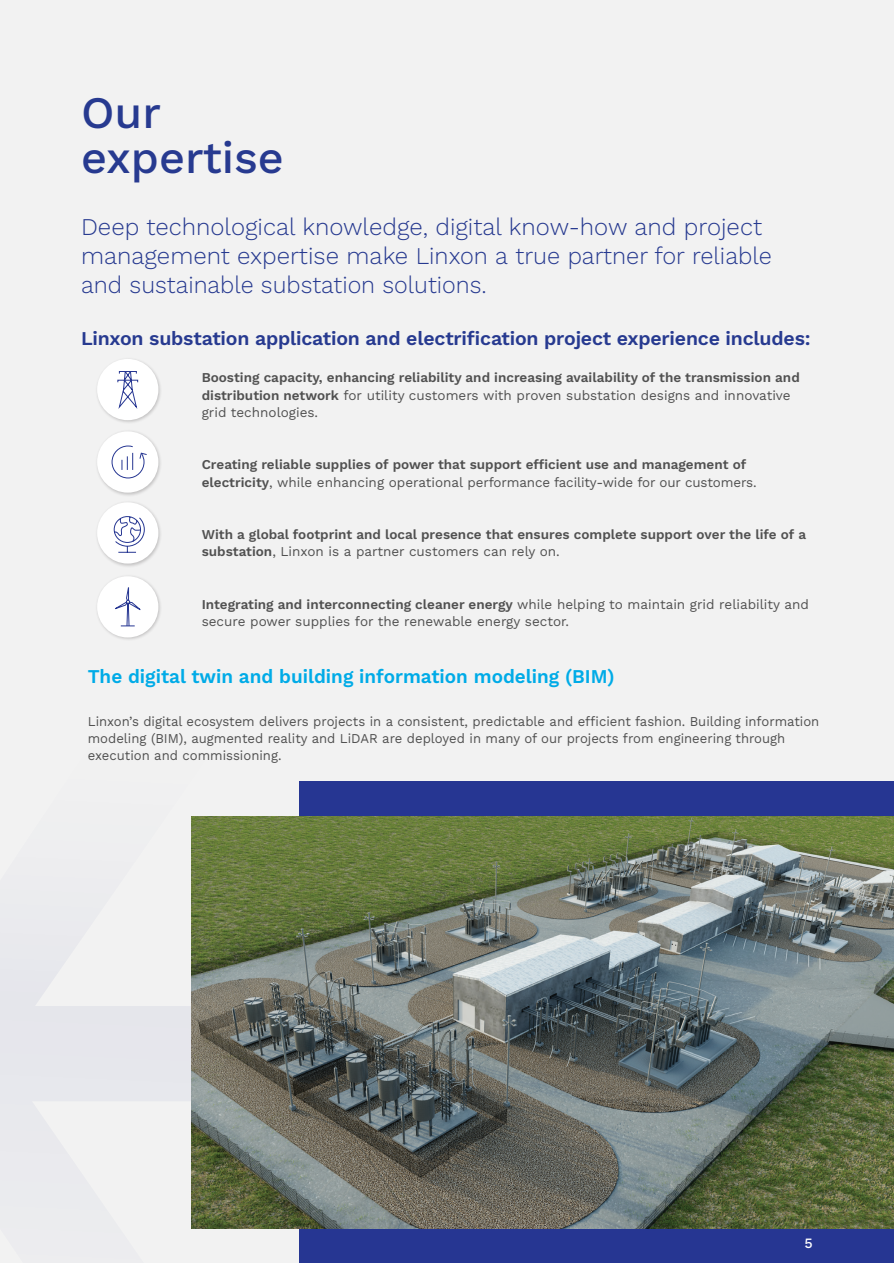
<style>
.page{position:relative;width:894px;height:1263px;background:#fff}
.page>*{position:absolute;margin:0;border:0;box-sizing:border-box;transform-origin:0 0}
._01-Title{font:500 45px/45px "Work Sans";color:#273a90}
._02-Intro{font:300 24px/28.8px "Work Sans";color:#273a90}
._02-Intro-2{font:600 19.5px "Work Sans";letter-spacing:-.01em;color:#273a90}
._08-Text_8_11_75{font:600 19.5px "Work Sans";color:#00abe7}
._05-Subtitle_2{font:500 14.25px "Work Sans";color:#fff}
._08-Text_8_11_75-2{font:600 13.5px/17.2px "Work Sans";color:#515151}
._08-Text_8_11_75-3{font:13.5px/17.2px "Work Sans";color:#515151}
.s1{font-weight:400}
.s2{font-weight:600}
</style>
<div class="page">
<div style="left:0;top:0;width:893px;height:1263px;background:#f2f2f2"></div>
<div style="left:95px;top:500px;width:67px;height:68px;background:#231f20;opacity:.23"></div>
<div style="left:97px;top:502px;width:61px;height:61px;background:#fff;border-radius:50%"></div>
<div style="left:95px;top:574px;width:67px;height:67px;background:#231f20;opacity:.23"></div>
<div style="left:97px;top:576px;width:61px;height:61px;background:#fff;border-radius:50%"></div>
<div style="left:95px;top:429px;width:67px;height:68px;background:#231f20;opacity:.23"></div>
<div style="left:97px;top:431px;width:61px;height:61px;background:#fff;border-radius:50%"></div>
<div style="left:95px;top:357px;width:67px;height:67px;background:#231f20;opacity:.23"></div>
<div style="left:97px;top:359px;width:61px;height:61px;background:#fff;border-radius:50%"></div>
<svg style="left:117px;top:371px;width:21px;height:37px"></svg>
<svg style="left:114px;top:516px;width:31px;height:36px"></svg>
<svg style="left:112px;top:445px;width:35px;height:33px"></svg>
<svg style="left:115px;top:587px;width:25px;height:39px"></svg>
<svg style="left:0;top:958px;width:214px;height:271px"></svg>
<div style="left:299px;top:782px;width:594px;height:481px;background:#263692"></div>
<img style="left:191px;top:816px;width:702px;height:412px">
<p class="_01-Title" style="left:81px;top:88px;width:204px">Our expertise</p>
<p class="_02-Intro" style="left:81px;top:212px;width:692px">Deep technological knowledge, digital know-how and project management expertise make Linxon a true partner for reliable and sustainable substation solutions.</p>
<p class="_02-Intro-2" style="left:81px;top:323px;width:730px">Linxon substation application and electrification project experience includes:</p>
<p class="_08-Text_8_11_75-2" style="left:202px;top:368px;width:599px">Boosting capacity, enhancing reliability and increasing availability of the transmission and distribution network <span class="s1">for utility customers with proven substation designs and innovative grid technologies.</span></p>
<p class="_08-Text_8_11_75-2" style="left:202px;top:455px;width:556px">Creating reliable supplies of power that support efficient use and management of electricity<span class="s1">, while enhancing operational performance facility-wide for our customers.</span></p>
<p class="_08-Text_8_11_75-2" style="left:202px;top:525px;width:605px">With a global footprint and local presence that ensures complete support over the life of a substation<span class="s1">, Linxon is a partner customers can rely on.</span></p>
<p class="_08-Text_8_11_75-3" style="left:202px;top:595px;width:608px"><span class="s2">Integrating and interconnecting cleaner energy</span> while helping to maintain grid reliability and secure power supplies for the renewable energy sector.</p>
<p class="_08-Text_8_11_75" style="left:88px;top:661px;width:528px">The digital twin and building information modeling (BIM)</p>
<p class="_08-Text_8_11_75-3" style="left:88px;top:712px;width:732px">Linxon’s digital ecosystem delivers projects in a consistent, predictable and efficient fashion. Building information modeling (BIM), augmented reality and LiDAR are deployed in many of our projects from engineering through execution and commissioning.</p>
<p class="_05-Subtitle_2" style="left:804px;top:1232px;width:10px">5</p>
</div>
